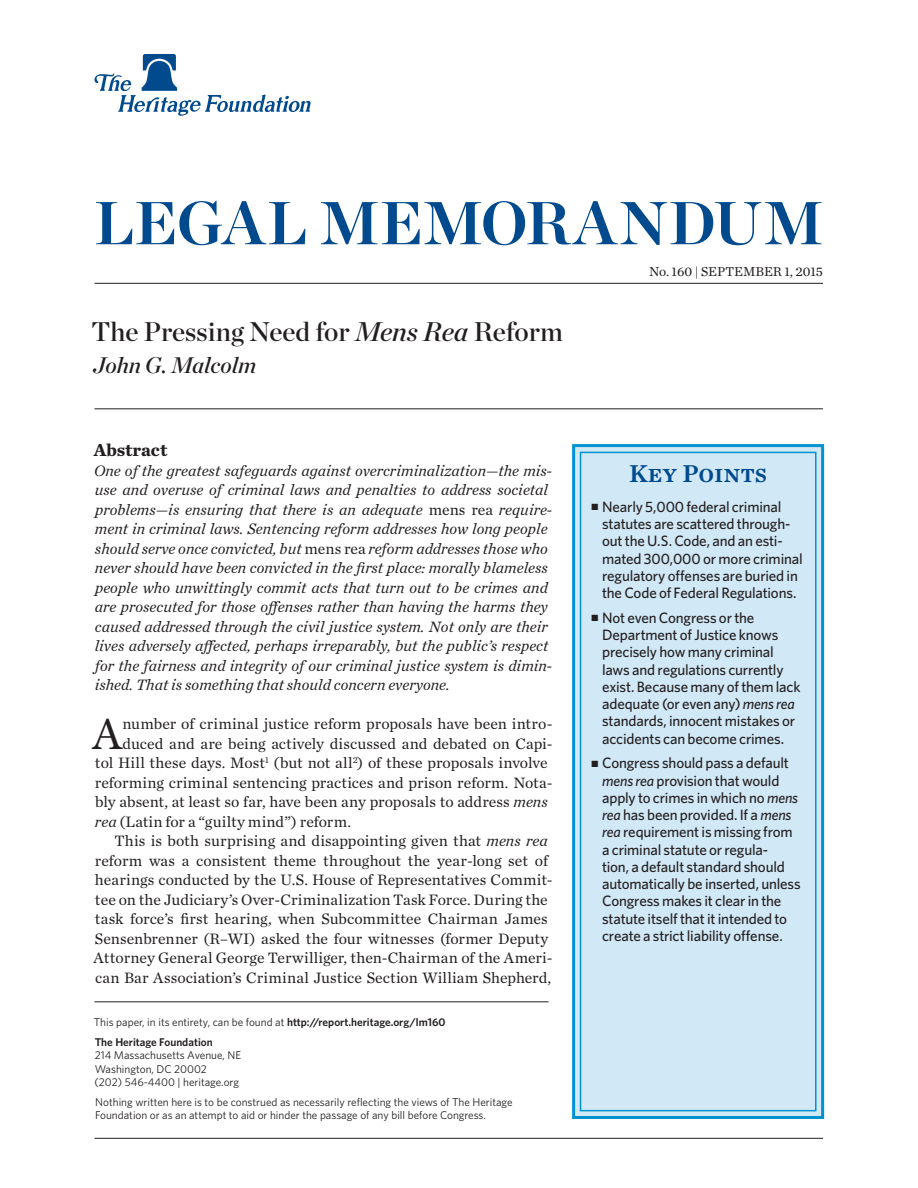
<style>
.page{position:relative;width:918px;height:1188px;background:#fff}
.page>*{position:absolute;margin:0;border:0;box-sizing:border-box;transform-origin:0 0}
.t1{font:60.45px "Chronicle Display Bold SC800";color:#004a8d}
.Body_Text__Drop_Cap{font:45.45px "Chronicle Text G1";color:#231f20}
.t2{font:27px "Chronicle Display Semi";color:#231f20}
.t3{font:25.5px "Chronicle Text G1 Semi";color:#004a8d}
.Byline{font:italic 22.5px "Chronicle Display Semi";color:#231f20}
.Main_Header{font:700 18px "Chronicle Text G1";color:#231f20}
.Abstract{font:italic 15.75px/19.5px "Chronicle Text G1";color:#231f20}
.Body_Text{font:15.75px/19.5px "Chronicle Text G1";color:#231f20}
.Body_Text__Drop_Cap-2{font:15.75px "Chronicle Text G1";color:#231f20}
.t4{font:500 15px/17.2px "Whitney";letter-spacing:-.01em;color:#231f20}
.Dateline{font:13.5px "Chronicle Text G1";color:#231f20}
.Disclaimer{font:11.25px/13.5px "Whitney";color:#231f20}
.THF_Address_Block{font:11.25px "Whitney";color:#231f20}
.First_Line{font:11.25px "Whitney";color:#231f20}
.THF_Address_Block-2{font:600 11.25px "Whitney";color:#231f20}
.s1{font-style:italic}
.s2{font-style:normal}
.s3{font-weight:600}
</style>
<div class="page">
<svg style="left:94px;top:54px;width:217px;height:62px"></svg>
<div style="left:572px;top:444px;width:252px;height:675px;background:#d1e8f6;border:3px solid #0093d0"></div>
<div style="left:580px;top:452px;width:237px;height:659px;border:2px solid #0093d0"></div>
<hr style="left:94px;top:1138px;width:729px;height:1px;background:#231f20">
<hr style="left:94px;top:1002px;width:455px;height:1px;background:#231f20">
<hr style="left:94px;top:283px;width:729px;height:1px;background:#231f20">
<hr style="left:94px;top:409px;width:729px;height:1px;background:#231f20">
<h1 class="t1" style="left:94px;top:174px;width:731px">LEGAL MEMORANDUM</h1>
<p class="t2" style="left:92px;top:311px;width:473px">The Pressing Need for <span class="s1">Mens Rea</span> Reform</p>
<p class="Byline" style="left:93px;top:347px;width:165px">John G. Malcolm</p>
<p class="Main_Header" style="left:94px;top:435px;width:75px">Abstract</p>
<p class="Abstract" style="left:94px;top:460px;width:460px">One of the greatest safeguards against overcriminalization—the mis&shy;use and overuse of criminal laws and penalties to address societal problems—is ensuring that there is an adequate <span class="s2">mens rea</span> require&shy;ment in criminal laws. Sentencing reform addresses how long people should serve once convicted, but <span class="s2">mens rea</span> reform addresses those who never should have been convicted in the first place: morally blameless people who unwittingly commit acts that turn out to be crimes and are prosecuted for those offenses rather than having the harms they caused addressed through the civil justice system. Not only are their lives adversely affected, perhaps irreparably, but the public’s respect for the fairness and integrity of our criminal justice system is dimin&shy;ished. That is something that should concern everyone.</p>
<p class="Body_Text__Drop_Cap" style="left:92px;top:699px;width:31px">A</p>
<p class="Body_Text__Drop_Cap-2" style="left:122px;top:712px;width:432px">number of criminal justice reform proposals have been intro-</p>
<p class="Body_Text__Drop_Cap-2" style="left:123px;top:731px;width:431px">duced and are being actively discussed and debated on Capi-</p>
<p class="Body_Text__Drop_Cap-2" style="left:95px;top:751px;width:454px">tol Hill these days. Most<sup>1</sup> (but not all<sup>2</sup>) of these proposals involve</p>
<p class="Body_Text__Drop_Cap-2" style="left:95px;top:770px;width:459px">reforming criminal sentencing practices and prison reform. Nota-</p>
<p class="Body_Text__Drop_Cap-2" style="left:95px;top:790px;width:454px">bly absent, at least so far, have been any proposals to address <span class="s1">mens</span></p>
<p class="Body_Text__Drop_Cap-2" style="left:95px;top:809px;width:258px"><span class="s1">rea</span> (Latin for a “guilty mind”) reform.</p>
<p class="Body_Text" style="left:94px;top:830px;width:460px;text-indent:21px">This is both surprising and disappointing given that <span class="s1">mens rea </span>reform was a consistent theme throughout the year-long set of hearings conducted by the U.S. House of Representatives Commit&shy;tee on the Judiciary’s Over-Criminalization Task Force. During the task force’s first hearing, when Subcommittee Chairman James Sensenbrenner (R–WI) asked the four witnesses (former Deputy Attorney General George Terwilliger, then-Chairman of the Ameri&shy;can Bar Association’s Criminal Justice Section William Shepherd,</p>
<p class="First_Line" style="left:94px;top:1015px;width:353px">This paper, in its entirety, can be found at <span class="s3">http://report.heritage.org/lm160</span></p>
<p class="THF_Address_Block-2" style="left:95px;top:1034px;width:120px">The Heritage Foundation</p>
<p class="THF_Address_Block" style="left:95px;top:1048px;width:148px">214 Massachusetts Avenue, NE</p>
<p class="THF_Address_Block" style="left:95px;top:1061px;width:114px">Washington, DC 20002</p>
<p class="THF_Address_Block" style="left:94px;top:1075px;width:146px">(202) 546-4400 | heritage.org</p>
<p class="Disclaimer" style="left:95px;top:1095px;width:419px">Nothing written here is to be construed as necessarily reflecting the views of The Heritage<br>Foundation or as an attempt to aid or hinder the passage of any bill before Congress.</p>
<p class="Dateline" style="left:649px;top:262px;width:175px">No. 160 | September 1, 2015</p>
<h3 class="t3" style="left:629px;top:454px;width:139px">Key Points</h3>
<p class="t4" style="left:602px;top:498px;width:202px;text-indent:-10px">■ Nearly 5,000 federal criminal statutes are scattered through&shy;out the U.S. Code, and an esti&shy;mated 300,000 or more criminal regulatory offenses are buried in the Code of Federal Regulations.</p>
<p class="t4" style="left:602px;top:609px;width:200px;text-indent:-10px">■ Not even Congress or the<br>Department of Justice knows precisely how many criminal laws and regulations currently exist. Because many of them lack adequate (or even any) <span class="s1">mens rea </span>standards, innocent mistakes or accidents can become crimes.</p>
<p class="t4" style="left:602px;top:754px;width:200px;text-indent:-10px">■ Congress should pass a default <span class="s1">mens rea</span> provision that would apply to crimes in which no <span class="s1">mens rea</span> has been provided. If a <span class="s1">mens rea</span> requirement is missing from a criminal statute or regula-<br>tion, a default standard should automatically be inserted, unless<br>Congress makes it clear in the statute itself that it intended to create a strict liability offense.</p>
</div>
